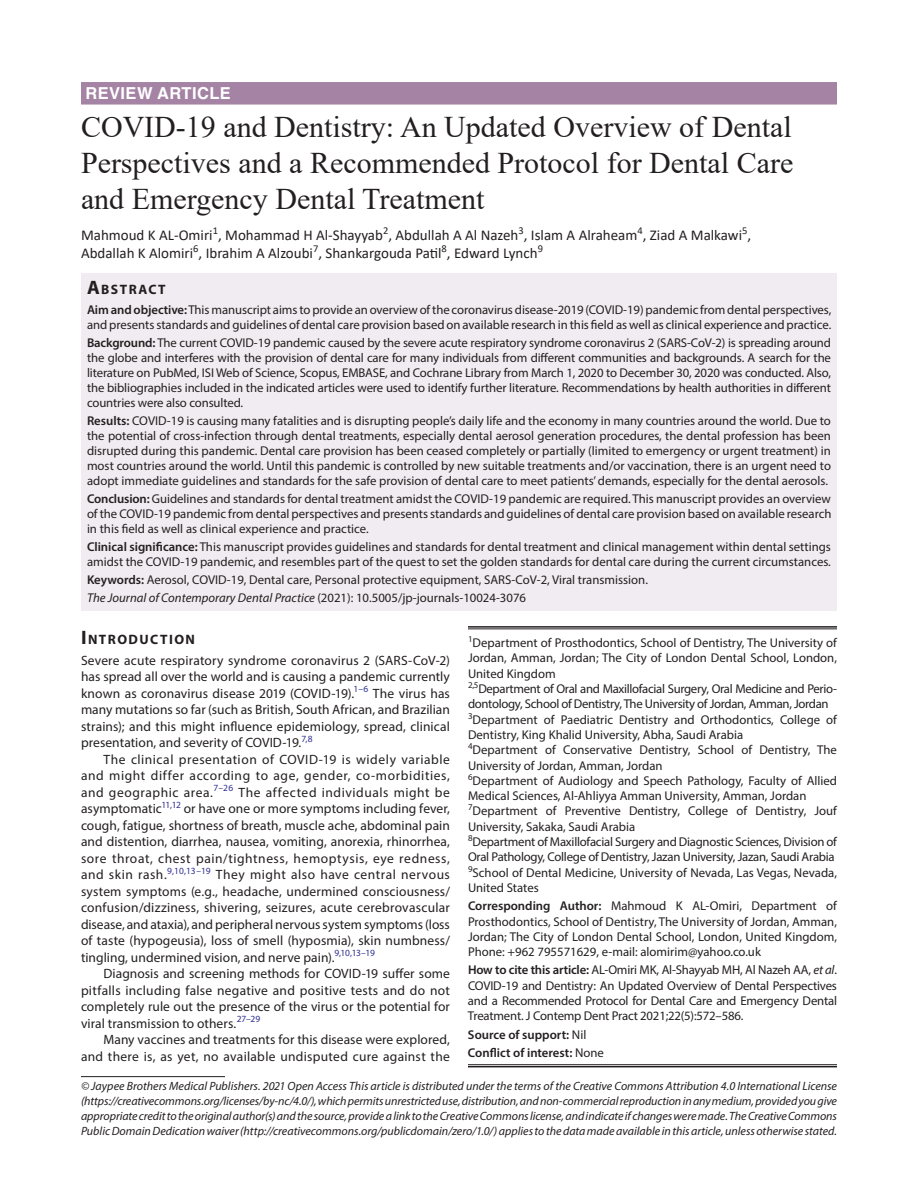
<style>
.page{position:relative;width:918px;height:1188px;background:#fff}
.page>*{position:absolute;margin:0;border:0;box-sizing:border-box;transform-origin:0 0}
.t1{font:30px/36px "Times New Roman";color:#231f20;text-align:justify}
.JCDP-ART{font:700 16.5px "Helvetica LT Std";letter-spacing:.025em;color:#fff}
.AuthorName{font:15px/18px "Calibri";color:#231f20}
.Head-1{font:700 13.65px "Myriad Pro";letter-spacing:.105em;color:#231f20}
.AbstractTitle{font:700 13.65px "Myriad Pro";letter-spacing:.105em;color:#231f20}
.Para-Indent{font:13.5px/16.5px "Myriad Pro";letter-spacing:.005em;color:#231f20;text-align:justify}
.Para-NoIndent{font:13.5px/16.5px "Myriad Pro";letter-spacing:.005em;color:#231f20;text-align:justify}
.Keywords{font:12.75px/15px "Myriad Pro";color:#231f20;text-align:justify}
.Affiliation{font:12.75px/15.3px "Myriad Pro";color:#231f20}
.Corollary-Para{font:12.75px/15.3px "Myriad Pro";letter-spacing:-.005em;color:#231f20;text-align:justify}
.Affiliation-2{font:12.75px/15.3px "Myriad Pro";letter-spacing:-.02em;color:#231f20}
.Affiliation-first{font:12.75px/15.3px "Myriad Pro";color:#231f20;text-align:justify}
.Affiliation-3{font:12.75px/15.3px "Myriad Pro";letter-spacing:-.025em;color:#231f20}
.JT_DOI{font:italic 12.75px "Myriad Pro";color:#231f20}
.Corollary-Para-2{font:600 12.75px "Myriad Pro";color:#231f20}
.FootNote{font:italic 12px/15px "Myriad Pro";color:#231f20;text-align:justify}
.s1{font-size:19.5px}
.s2{font-weight:600}
.s3{font-style:normal}
.s4{font-style:italic}
.s5{font-weight:400}
</style>
<div class="page">
<div style="left:81px;top:82px;width:756px;height:23px;background:#a483a5"></div>
<div style="left:81px;top:274px;width:756px;height:25px;background:#f0ecf1"></div>
<div style="left:81px;top:298px;width:756px;height:40px;background:#f0ecf1"></div>
<div style="left:81px;top:331px;width:756px;height:85px;background:#f0ecf1"></div>
<div style="left:81px;top:409px;width:756px;height:85px;background:#f0ecf1"></div>
<div style="left:81px;top:487px;width:756px;height:55px;background:#f0ecf1"></div>
<div style="left:81px;top:535px;width:756px;height:40px;background:#f0ecf1"></div>
<div style="left:81px;top:568px;width:756px;height:25px;background:#f0ecf1"></div>
<div style="left:81px;top:586px;width:756px;height:25px;background:#f0ecf1"></div>
<hr style="left:81px;top:1076px;width:144px;height:1px;background:#231f20">
<hr style="left:468px;top:626px;width:369px;height:2px;background:#231f20">
<hr style="left:468px;top:629px;width:369px;height:1px;background:#231f20">
<hr style="left:468px;top:1064px;width:369px;height:1px;background:#231f20">
<hr style="left:468px;top:1066px;width:369px;height:1px;background:#231f20">
<p class="JCDP-ART" style="left:86px;top:83px;width:147px">REVIEW ARTICLE</p>
<p class="t1" style="left:81px;top:108px;width:714px">COVID-19 and Dentistry: An Updated Overview of Dental Perspectives and a Recommended Protocol for Dental Care and Emergency Dental Treatment</p>
<p class="AuthorName" style="left:81px;top:226px;width:672px">Mahmoud K AL-Omiri<sup>1</sup>, Mohammad H Al-Shayyab<sup>2</sup>, Abdullah A Al Nazeh<sup>3</sup>, Islam A Alraheam<sup>4</sup>, Ziad A Malkawi<sup>5</sup>,<br>Abdallah K Alomiri<sup>6</sup>, Ibrahim A Alzoubi<sup>7</sup>, Shankargouda Patil<sup>8</sup>, Edward Lynch<sup>9</sup></p>
<p class="AbstractTitle" style="left:87px;top:281px;width:80px"><span class="s1">A</span>BSTRACT</p>
<p class="Keywords" style="left:87px;top:302px;width:746px"><span class="s2">Aim and objective:</span> This manuscript aims to provide an overview of the coronavirus disease-2019 (COVID-19) pandemic from dental perspectives, and presents standards and guidelines of dental care provision based on available research in this field as well as clinical experience and practice.</p>
<p class="Keywords" style="left:87px;top:335px;width:746px"><span class="s2">Background:</span> The current COVID-19 pandemic caused by the severe acute respiratory syndrome coronavirus 2 (SARS-CoV-2) is spreading around the globe and interferes with the provision of dental care for many individuals from different communities and backgrounds. A search for the literature on PubMed, ISI Web of Science, Scopus, EMBASE, and Cochrane Library from March 1, 2020 to December 30, 2020 was conducted. Also, the bibliographies included in the indicated articles were used to identify further literature. Recommendations by health authorities in different countries were also consulted.</p>
<p class="Keywords" style="left:87px;top:413px;width:746px"><span class="s2">Results:</span> COVID-19 is causing many fatalities and is disrupting people’s daily life and the economy in many countries around the world. Due to the potential of cross-infection through dental treatments, especially dental aerosol generation procedures, the dental profession has been disrupted during this pandemic. Dental care provision has been ceased completely or partially (limited to emergency or urgent treatment) in most countries around the world. Until this pandemic is controlled by new suitable treatments and/or vaccination, there is an urgent need to adopt immediate guidelines and standards for the safe provision of dental care to meet patients’ demands, especially for the dental aerosols.</p>
<p class="Keywords" style="left:87px;top:491px;width:746px"><span class="s2">Conclusion:</span>Guidelines and standards for dental treatment amidst the COVID-19 pandemic are required. This manuscript provides an overview of the COVID-19 pandemic from dental perspectives and presents standards and guidelines of dental care provision based on available research in this field as well as clinical experience and practice.</p>
<p class="Keywords" style="left:87px;top:539px;width:746px"><span class="s2">Clinical significance:</span> This manuscript provides guidelines and standards for dental treatment and clinical management within dental settings amidst the COVID-19 pandemic, and resembles part of the quest to set the golden standards for dental care during the current circumstances.</p>
<p class="Keywords" style="left:87px;top:572px;width:563px"><span class="s2">Keywords:</span> Aerosol, COVID-19, Dental care, Personal protective equipment, SARS-CoV-2, Viral transmission.</p>
<p class="JT_DOI" style="left:87px;top:590px;width:441px">The Journal of Contemporary Dental Practice <span class="s3">(2021): 10.5005/jp-journals-10024-3076</span></p>
<p class="Head-1" style="left:81px;top:630px;width:116px"><span class="s1">I</span>NTRODUCTION</p>
<p class="Para-NoIndent" style="left:81px;top:652px;width:371px">Severe acute respiratory syndrome coronavirus 2 (SARS-CoV-2) has spread all over the world and is causing a pandemic currently known as coronavirus disease 2019 (COVID-19).<sup>1–6</sup> The virus has many mutations so far (such as British, South African, and Brazilian strains); and this might influence epidemiology, spread, clinical presentation, and severity of COVID-19.<sup>7,8</sup></p>
<p class="Para-Indent" style="left:81px;top:751px;width:371px;text-indent:22px">The clinical presentation of COVID-19 is widely variable and might differ according to age, gender, co-morbidities, and geographic area.<sup>7–26</sup> The affected individuals might be asymptomatic<sup>11,12</sup> or have one or more symptoms including fever, cough, fatigue, shortness of breath, muscle ache, abdominal pain and distention, diarrhea, nausea, vomiting, anorexia, rhinorrhea, sore throat, chest pain/tightness, hemoptysis, eye redness, and skin rash.<sup>9,10,13–19</sup> They might also have central nervous system symptoms (e.g., headache, undermined consciousness/ confusion/dizziness, shivering, seizures, acute cerebrovascular disease, and ataxia), and peripheral nervous system symptoms (loss of taste (hypogeusia), loss of smell (hyposmia), skin numbness/ tingling, undermined vision, and nerve pain).<sup>9,10,13–19</sup></p>
<p class="Para-Indent" style="left:81px;top:965px;width:371px;text-indent:22px">Diagnosis and screening methods for COVID-19 suffer some pitfalls including false negative and positive tests and do not completely rule out the presence of the virus or the potential for viral transmission to others.<sup>27–29</sup></p>
<p class="Para-Indent" style="left:81px;top:1031px;width:370px;text-align:right">Many vaccines and treatments for this disease were explored, and there is, as yet, no available undisputed cure against the</p>
<p class="FootNote" style="left:81px;top:1079px;width:758px">© Jaypee Brothers Medical Publishers. 2021 Open Access This article is distributed under the terms of the Creative Commons Attribution 4.0 International License (https://creativecommons.org/licenses/by-nc/4.0/), which permits unrestricted use, distribution, and non-commercial reproduction in any medium, provided you give appropriate credit to the original author(s) and the source, provide a link to the Creative Commons license, and indicate if changes were made. The Creative Commons Public Domain Dedication waiver (http://creativecommons.org/publicdomain/zero/1.0/) applies to the data made available in this article, unless otherwise stated.</p>
<p class="Affiliation-first" style="left:468px;top:635px;width:371px"><sup>1</sup>Department of Prosthodontics, School of Dentistry, The University of Jordan, Amman, Jordan; The City of London Dental School, London, United Kingdom</p>
<p class="Affiliation-3" style="left:468px;top:681px;width:371px"><sup>2,5</sup>Department of Oral and Maxillofacial Surgery, Oral Medicine and Perio&shy;dontology, School of Dentistry, The University of Jordan, Amman, Jordan</p>
<p class="Affiliation" style="left:468px;top:711px;width:371px"><sup>3</sup>Department of Paediatric Dentistry and Orthodontics, College of<br>Dentistry, King Khalid University, Abha, Saudi Arabia</p>
<p class="Affiliation" style="left:468px;top:742px;width:370px"><sup>4</sup>Department of Conservative Dentistry, School of Dentistry, The<br>University of Jordan, Amman, Jordan</p>
<p class="Affiliation" style="left:468px;top:773px;width:371px"><sup>6</sup>Department of Audiology and Speech Pathology, Faculty of Allied<br>Medical Sciences, Al-Ahliyya Amman University, Amman, Jordan</p>
<p class="Affiliation" style="left:468px;top:803px;width:371px"><sup>7</sup>Department of Preventive Dentistry, College of Dentistry, Jouf<br>University, Sakaka, Saudi Arabia</p>
<p class="Affiliation-2" style="left:468px;top:834px;width:371px"><sup>8</sup>Department of Maxillofacial Surgery and Diagnostic Sciences, Division of<br>Oral Pathology, College of Dentistry, Jazan University, Jazan, Saudi Arabia</p>
<p class="Affiliation" style="left:468px;top:864px;width:370px"><sup>9</sup>School of Dental Medicine, University of Nevada, Las Vegas, Nevada,<br>United States</p>
<p class="Corollary-Para" style="left:468px;top:898px;width:371px"><span class="s2">Corresponding Author:</span> Mahmoud K AL-Omiri, Department of Prosthodontics, School of Dentistry, The University of Jordan, Amman, Jordan; The City of London Dental School, London, United Kingdom, Phone: +962 795571629, e-mail: alomirim@yahoo.co.uk</p>
<p class="Corollary-Para" style="left:468px;top:962px;width:371px"><span class="s2">How to cite this article:</span> AL-Omiri MK, Al-Shayyab MH, Al Nazeh AA, <span class="s4">et al</span>.<br>COVID-19 and Dentistry: An Updated Overview of Dental Perspectives and a Recommended Protocol for Dental Care and Emergency Dental Treatment. J Contemp Dent Pract 2021;22(5):572–586.</p>
<p class="Corollary-Para-2" style="left:468px;top:1026px;width:120px">Source of support: <span class="s5">Nil</span></p>
<p class="Corollary-Para-2" style="left:468px;top:1045px;width:137px">Conflict of interest: <span class="s5">None</span></p>
</div>
